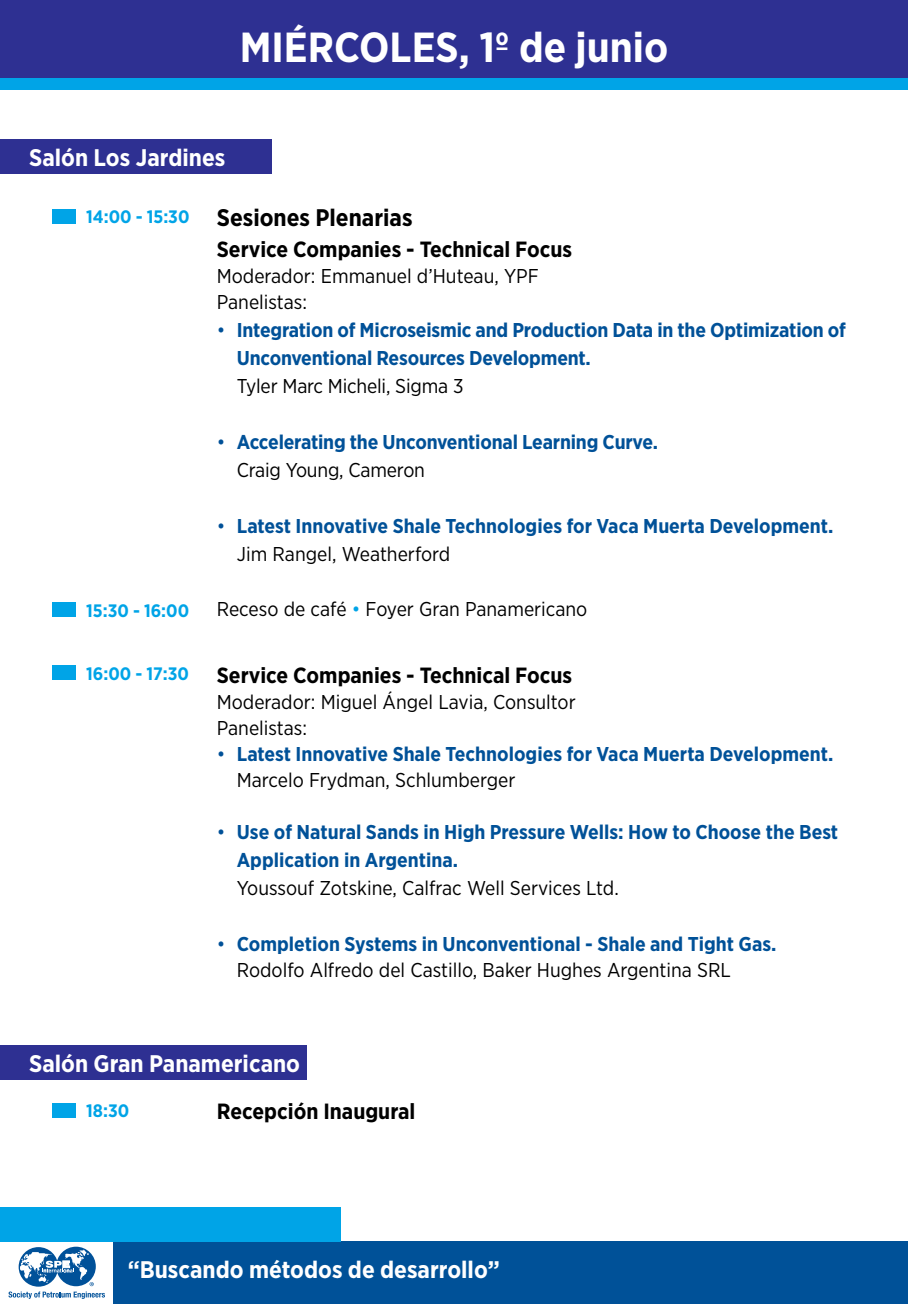
<style>
.page{position:relative;width:908px;height:1304px;background:#fff}
.page>*{position:absolute;margin:0;border:0;box-sizing:border-box;transform-origin:0 0}
.t1{font:700 42px "Gotham Narrow";color:#fff}
.t2{font:700 24px "Gotham Narrow";color:#fff}
.t3{font:700 24px "Gotham Narrow";color:#000}
.t4{font:700 22px "Gotham Narrow";color:#000}
.t5{font:700 20px/28px "Gotham Narrow";letter-spacing:-.005em;color:#005198}
.t6{font:20px/26px "Gotham Narrow";color:#000}
.t7{font:700 18px "Gotham Narrow";color:#00a4e7}
.s1{font-weight:400}
.s2{font-weight:400;color:#000}
.s3{color:#00a4e7}
</style>
<div class="page">
<div style="left:113px;top:1242px;width:794px;height:62px;background:#005198"></div>
<div style="left:0;top:1208px;width:340px;height:34px;background:#00a4e7"></div>
<svg style="left:19px;top:1247px;width:39px;height:40px"></svg>
<div style="left:56px;top:1247px;width:40px;height:39px;background:#005199;border-radius:50%"></div>
<svg style="left:9px;top:1249px;width:96px;height:50px"></svg>
<div style="left:0;top:0;width:907px;height:89px;background:#2e3092"></div>
<div style="left:0;top:78px;width:907px;height:12px;background:#00a4e7"></div>
<div style="left:52px;top:209px;width:24px;height:14px;background:#00a4e7"></div>
<div style="left:52px;top:665px;width:24px;height:14px;background:#00a4e7"></div>
<div style="left:0;top:139px;width:272px;height:34px;background:#2e3092"></div>
<div style="left:52px;top:602px;width:24px;height:14px;background:#00a4e7"></div>
<div style="left:52px;top:1103px;width:24px;height:14px;background:#00a4e7"></div>
<div style="left:0;top:1045px;width:306px;height:34px;background:#2e3092"></div>
<h1 class="t1" style="left:239px;top:20px;width:430px">MIÉRCOLES, 1º de junio</h1>
<p class="t2" style="left:29px;top:142px;width:198px">Salón Los Jardines</p>
<p class="t7" style="left:86px;top:206px;width:105px">14:00 - 15:30</p>
<p class="t3" style="left:217px;top:202px;width:197px">Sesiones Plenarias</p>
<p class="t4" style="left:217px;top:235px;width:357px">Service Companies - Technical Focus</p>
<p class="t6" style="left:217px;top:262px;width:323px">Moderador: Emmanuel d’Huteau, YPF<br>Panelistas:</p>
<p class="t5" style="left:237px;top:315px;width:610px;text-indent:-20px"><span class="s1">•</span> Integration of Microseismic and Production Data in the Optimization of<br>Unconventional Resources Development.</p>
<p class="t6" style="left:237px;top:372px;width:228px">Tyler Marc Micheli, Sigma 3</p>
<p class="t5" style="left:237px;top:427px;width:422px;text-indent:-20px"><span class="s1">•</span> Accelerating the Unconventional Learning Curve.<br><span class="s2">Craig Young, Cameron</span></p>
<p class="t5" style="left:237px;top:511px;width:598px;text-indent:-20px"><span class="s1">•</span> Latest Innovative Shale Technologies for Vaca Muerta Development.<br><span class="s2">Jim Rangel, Weatherford</span></p>
<p class="t7" style="left:86px;top:599px;width:104px">15:30 - 16:00</p>
<p class="t6" style="left:217px;top:596px;width:372px">Receso de café <span class="s3">•</span> Foyer Gran Panamericano</p>
<p class="t7" style="left:86px;top:662px;width:104px">16:00 - 17:30</p>
<p class="t4" style="left:217px;top:661px;width:357px">Service Companies - Technical Focus</p>
<p class="t6" style="left:217px;top:688px;width:360px">Moderador: Miguel Ángel Lavia, Consultor<br>Panelistas:</p>
<p class="t5" style="left:237px;top:740px;width:598px;line-height:26px;text-indent:-20px"><span class="s1">•</span> Latest Innovative Shale Technologies for Vaca Muerta Development.<br><span class="s2">Marcelo Frydman, Schlumberger</span></p>
<p class="t5" style="left:237px;top:817px;width:602px;text-indent:-20px"><span class="s1">•</span> Use of Natural Sands in High Pressure Wells: How to Choose the Best<br>Application in Argentina.</p>
<p class="t6" style="left:237px;top:874px;width:383px">Youssouf Zotskine, Calfrac Well Services Ltd.</p>
<p class="t5" style="left:237px;top:930px;width:541px;line-height:26px;text-indent:-20px"><span class="s1">•</span> Completion Systems in Unconventional - Shale and Tight Gas.<br><span class="s2">Rodolfo Alfredo del Castillo, Baker Hughes Argentina SRL</span></p>
<p class="t2" style="left:29px;top:1048px;width:272px">Salón Gran Panamericano</p>
<p class="t7" style="left:86px;top:1099px;width:44px">18:30</p>
<p class="t4" style="left:217px;top:1097px;width:200px">Recepción Inaugural</p>
<p class="t2" style="left:128px;top:1254px;width:373px">“Buscando métodos de desarrollo”</p>
</div>
